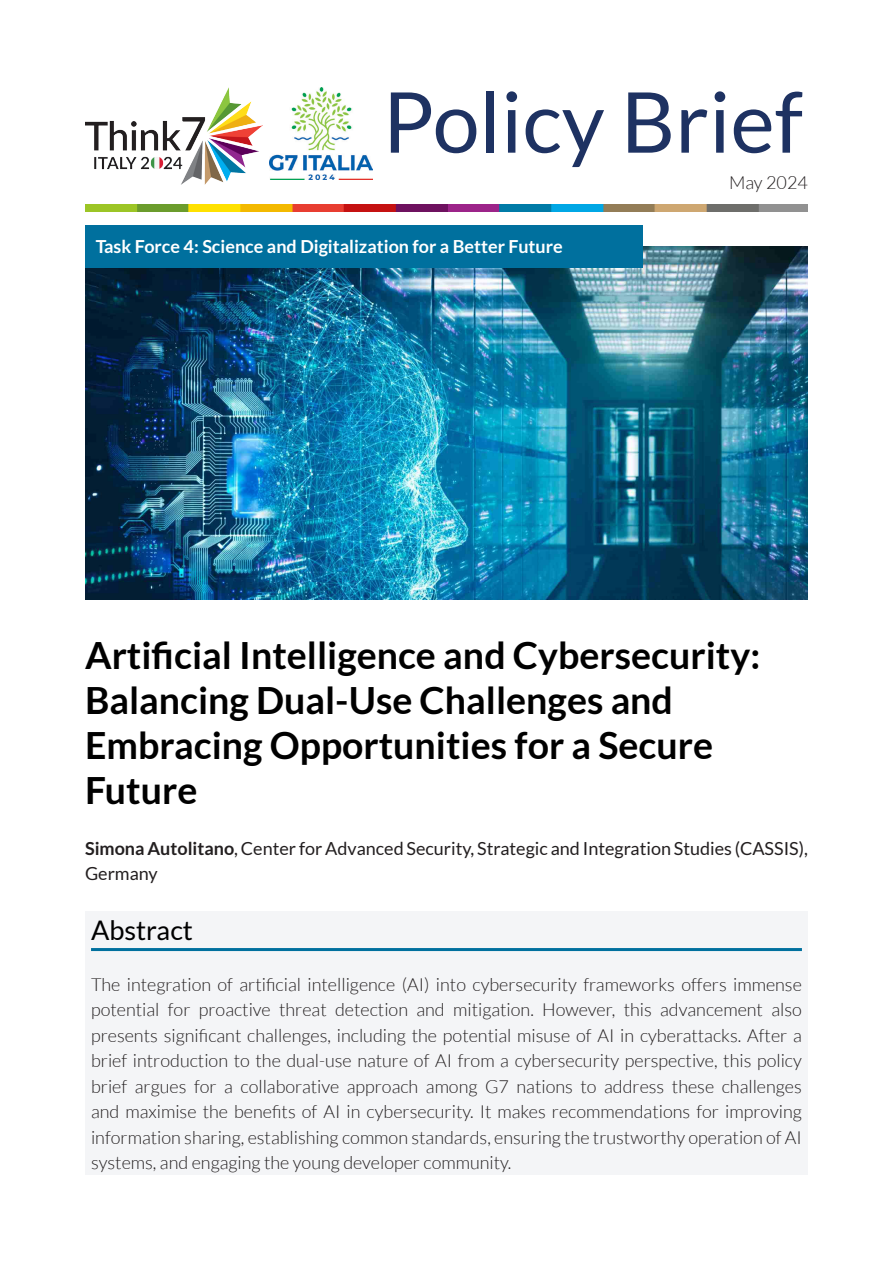
<style>
.page{position:relative;width:893px;height:1263px;background:#fff}
.page>*{position:absolute;margin:0;border:0;box-sizing:border-box;transform-origin:0 0}
.t1{font:84px "Lato";color:#1e3262}
.TITOLO{font:700 37.5px/45px "Lato";color:#000}
.Titolo_paragrafo_1{font:27px "Lato";color:#000}
.TESTO{font:300 18px/25.5px "Lato";color:#231f20;text-align:justify}
.TESTO-2{font:18px/25.5px "Lato";color:#231f20}
.t2{font:700 18px "Lato";color:#fff}
.s1{font-weight:700}
</style>
<div class="page">
<img style="left:85px;top:87px;width:177px;height:98px">
<img style="left:269px;top:87px;width:103px;height:93px">
<img style="left:85px;top:204px;width:723px;height:7px">
<img style="left:85px;top:247px;width:723px;height:353px">
<div style="left:85px;top:912px;width:723px;height:263px;background:#f4f5f7"></div>
<hr style="left:91px;top:948px;width:711px;height:3px;background:#00709e">
<div style="left:85px;top:225px;width:557px;height:43px;background:#00709e"></div>
<h1 class="t1" style="left:383px;top:75px;width:422px">Policy Brief</h1>
<p class="TESTO" style="left:729px;top:170px;width:80px">May 2024</p>
<p class="t2" style="left:96px;top:236px;width:468px">Task Force 4: Science and Digitalization for a Better Future</p>
<p class="TITOLO" style="left:85px;top:632px;width:677px">Artificial Intelligence and Cybersecurity:<br>Balancing Dual-Use Challenges and<br>Embracing Opportunities for a Secure<br>Future</p>
<p class="TESTO-2" style="left:85px;top:835px;width:724px"><span class="s1">Simona Autolitano</span>, Center for Advanced Security, Strategic and Integration Studies (CASSIS),<br>Germany</p>
<p class="Titolo_paragrafo_1" style="left:91px;top:915px;width:103px">Abstract</p>
<p class="TESTO" style="left:91px;top:971px;width:712px">The integration of artificial intelligence (AI) into cybersecurity frameworks offers immense potential for proactive threat detection and mitigation. However, this advancement also presents significant challenges, including the potential misuse of AI in cyberattacks. After a brief introduction to the dual-use nature of AI from a cybersecurity perspective, this policy brief argues for a collaborative approach among G7 nations to address these challenges and maximise the benefits of AI in cybersecurity. It makes recommendations for improving information sharing, establishing common standards, ensuring the trustworthy operation of AI systems, and engaging the young developer community.</p>
</div>
